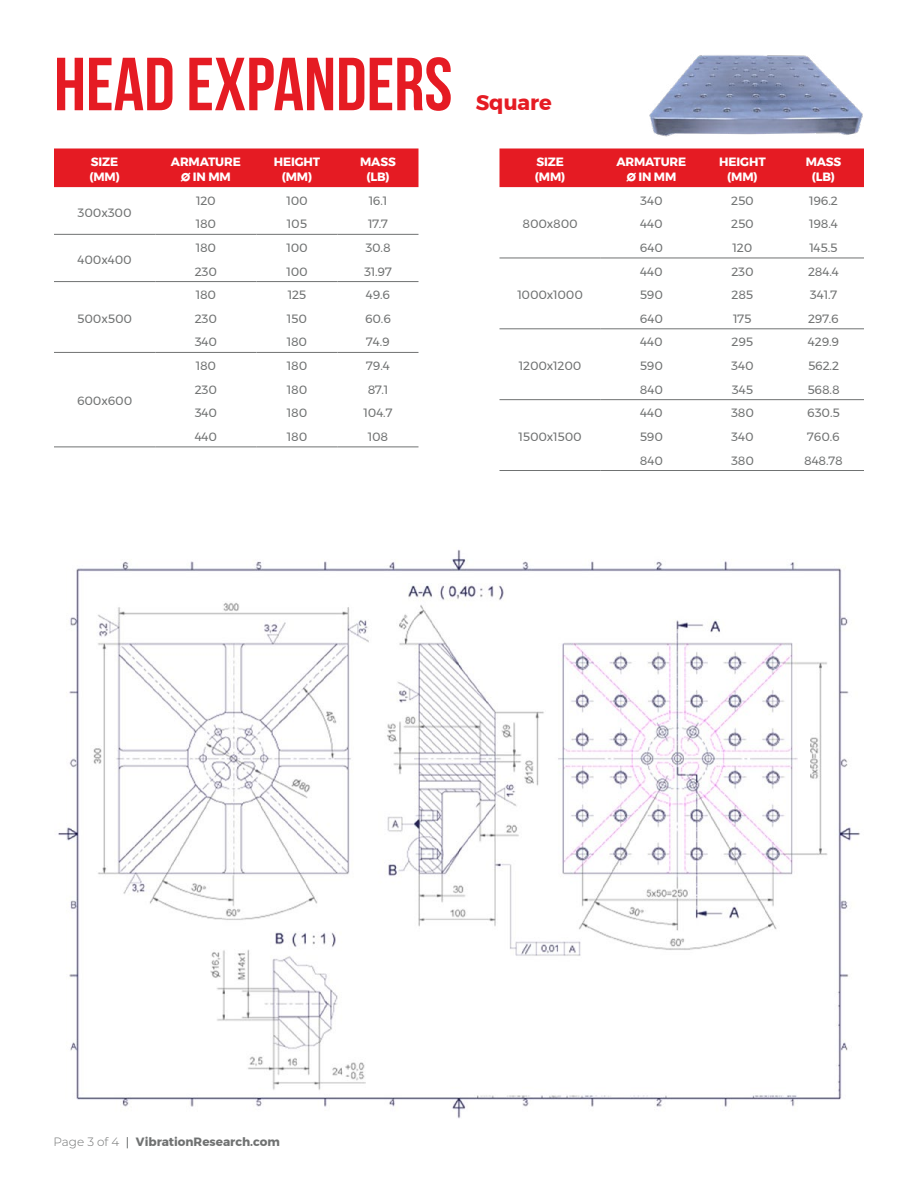
<style>
.page{position:relative;width:918px;height:1188px;background:#fff}
.page>*{position:absolute;margin:0;border:0;box-sizing:border-box;transform-origin:0 0}
.t1{font:75px "Bebas Neue";color:#e51b23}
.t2{font:700 21px "Montserrat";color:#e51b23}
.t3{font:12px "Montserrat";letter-spacing:-.01em;color:#707272}
.t4{font:700 12px/15px "Montserrat";letter-spacing:-.01em;color:#fff;text-align:center}
.t5{font:700 12px "Montserrat";color:#707272}
.s1{font-size:18px}
.s2{font-weight:300}
.s3{font-weight:500}
</style>
<div class="page">
<img style="left:58px;top:549px;width:802px;height:569px">
<img style="left:649px;top:55px;width:214px;height:81px">
<div style="left:54px;top:148px;width:364px;height:39px;background:#e51b23"></div>
<hr style="left:54px;top:234px;width:101px;height:1px;background:#707272">
<hr style="left:155px;top:234px;width:101px;height:1px;background:#707272">
<hr style="left:256px;top:234px;width:82px;height:1px;background:#707272">
<hr style="left:338px;top:234px;width:80px;height:1px;background:#707272">
<hr style="left:54px;top:281px;width:101px;height:1px;background:#707272">
<hr style="left:155px;top:281px;width:101px;height:1px;background:#707272">
<hr style="left:256px;top:281px;width:82px;height:1px;background:#707272">
<hr style="left:338px;top:281px;width:80px;height:1px;background:#707272">
<hr style="left:54px;top:352px;width:101px;height:1px;background:#707272">
<hr style="left:155px;top:352px;width:101px;height:1px;background:#707272">
<hr style="left:256px;top:352px;width:82px;height:1px;background:#707272">
<hr style="left:338px;top:352px;width:80px;height:1px;background:#707272">
<hr style="left:54px;top:447px;width:101px;height:1px;background:#707272">
<hr style="left:155px;top:447px;width:101px;height:1px;background:#707272">
<hr style="left:256px;top:447px;width:82px;height:1px;background:#707272">
<hr style="left:338px;top:447px;width:80px;height:1px;background:#707272">
<div style="left:500px;top:148px;width:364px;height:39px;background:#e51b23"></div>
<hr style="left:500px;top:258px;width:101px;height:1px;background:#707272">
<hr style="left:601px;top:258px;width:101px;height:1px;background:#707272">
<hr style="left:702px;top:258px;width:81px;height:1px;background:#707272">
<hr style="left:783px;top:258px;width:81px;height:1px;background:#707272">
<hr style="left:500px;top:328px;width:101px;height:1px;background:#707272">
<hr style="left:601px;top:328px;width:101px;height:1px;background:#707272">
<hr style="left:702px;top:328px;width:81px;height:1px;background:#707272">
<hr style="left:783px;top:328px;width:81px;height:1px;background:#707272">
<hr style="left:500px;top:399px;width:101px;height:1px;background:#707272">
<hr style="left:601px;top:399px;width:101px;height:1px;background:#707272">
<hr style="left:702px;top:399px;width:81px;height:1px;background:#707272">
<hr style="left:783px;top:399px;width:81px;height:1px;background:#707272">
<hr style="left:500px;top:470px;width:101px;height:1px;background:#707272">
<hr style="left:601px;top:470px;width:101px;height:1px;background:#707272">
<hr style="left:702px;top:470px;width:81px;height:1px;background:#707272">
<hr style="left:783px;top:470px;width:81px;height:1px;background:#707272">
<h1 class="t1" style="left:54px;top:43px;width:400px">HEAD EXPANDERS</h1>
<p class="t4" style="left:89px;top:154px;width:32px;text-align:left">SIZE (MM)</p>
<p class="t4" style="left:171px;top:154px;width:71px">ARMATURE <span class="s1">∅</span> IN MM</p>
<p class="t4" style="left:274px;top:154px;width:48px">HEIGHT (MM)</p>
<p class="t4" style="left:360px;top:154px;width:37px">MASS (LB)</p>
<p class="t3" style="left:78px;top:203px;width:55px">300x300</p>
<p class="t3" style="left:196px;top:191px;width:21px">120</p>
<p class="t3" style="left:286px;top:191px;width:23px">100</p>
<p class="t3" style="left:369px;top:191px;width:20px">16.1</p>
<p class="t3" style="left:196px;top:215px;width:22px">180</p>
<p class="t3" style="left:287px;top:215px;width:22px">105</p>
<p class="t3" style="left:368px;top:215px;width:21px">17.7</p>
<p class="t3" style="left:78px;top:250px;width:56px">400x400</p>
<p class="t3" style="left:77px;top:309px;width:56px">500x500</p>
<p class="t3" style="left:77px;top:392px;width:57px">600x600</p>
<p class="t3" style="left:196px;top:239px;width:22px">180</p>
<p class="t3" style="left:286px;top:239px;width:23px">100</p>
<p class="t3" style="left:365px;top:239px;width:27px">30.8</p>
<p class="t3" style="left:195px;top:262px;width:24px">230</p>
<p class="t3" style="left:286px;top:262px;width:23px">100</p>
<p class="t3" style="left:364px;top:262px;width:29px">31.97</p>
<p class="t3" style="left:196px;top:286px;width:22px">180</p>
<p class="t3" style="left:288px;top:286px;width:20px">125</p>
<p class="t3" style="left:366px;top:286px;width:26px">49.6</p>
<p class="t3" style="left:195px;top:309px;width:24px">230</p>
<p class="t3" style="left:287px;top:309px;width:22px">150</p>
<p class="t3" style="left:365px;top:309px;width:27px">60.6</p>
<p class="t3" style="left:195px;top:333px;width:24px">340</p>
<p class="t3" style="left:287px;top:333px;width:22px">180</p>
<p class="t3" style="left:366px;top:333px;width:25px">74.9</p>
<p class="t3" style="left:196px;top:357px;width:22px">180</p>
<p class="t3" style="left:287px;top:357px;width:22px">180</p>
<p class="t3" style="left:366px;top:357px;width:25px">79.4</p>
<p class="t3" style="left:195px;top:380px;width:24px">230</p>
<p class="t3" style="left:287px;top:380px;width:22px">180</p>
<p class="t3" style="left:368px;top:380px;width:22px">87.1</p>
<p class="t3" style="left:195px;top:404px;width:24px">340</p>
<p class="t3" style="left:287px;top:404px;width:22px">180</p>
<p class="t3" style="left:364px;top:404px;width:30px">104.7</p>
<p class="t3" style="left:195px;top:427px;width:24px">440</p>
<p class="t3" style="left:287px;top:427px;width:22px">180</p>
<p class="t3" style="left:368px;top:427px;width:22px">108</p>
<h2 class="t2" style="left:476px;top:86px;width:78px">Square</h2>
<p class="t4" style="left:535px;top:154px;width:32px;text-align:left">SIZE (MM)</p>
<p class="t4" style="left:616px;top:154px;width:71px">ARMATURE <span class="s1">∅</span> IN MM</p>
<p class="t4" style="left:719px;top:154px;width:48px">HEIGHT (MM)</p>
<p class="t4" style="left:806px;top:154px;width:37px">MASS (LB)</p>
<p class="t3" style="left:523px;top:215px;width:57px">800x800</p>
<p class="t3" style="left:640px;top:191px;width:24px">340</p>
<p class="t3" style="left:731px;top:191px;width:24px">250</p>
<p class="t3" style="left:809px;top:191px;width:30px">196.2</p>
<p class="t3" style="left:640px;top:215px;width:24px">440</p>
<p class="t3" style="left:731px;top:215px;width:24px">250</p>
<p class="t3" style="left:809px;top:215px;width:30px">198.4</p>
<p class="t3" style="left:640px;top:239px;width:25px">640</p>
<p class="t3" style="left:733px;top:239px;width:21px">120</p>
<p class="t3" style="left:809px;top:239px;width:30px">145.5</p>
<p class="t3" style="left:517px;top:286px;width:67px">1000x1000</p>
<p class="t3" style="left:519px;top:357px;width:64px">1200x1200</p>
<p class="t3" style="left:518px;top:427px;width:65px">1500x1500</p>
<p class="t3" style="left:640px;top:262px;width:24px">440</p>
<p class="t3" style="left:731px;top:262px;width:24px">230</p>
<p class="t3" style="left:808px;top:262px;width:32px">284.4</p>
<p class="t3" style="left:640px;top:286px;width:25px">590</p>
<p class="t3" style="left:732px;top:286px;width:23px">285</p>
<p class="t3" style="left:810px;top:286px;width:29px">341.7</p>
<p class="t3" style="left:640px;top:309px;width:25px">640</p>
<p class="t3" style="left:733px;top:309px;width:20px">175</p>
<p class="t3" style="left:808px;top:309px;width:32px">297.6</p>
<p class="t3" style="left:640px;top:333px;width:24px">440</p>
<p class="t3" style="left:732px;top:333px;width:23px">295</p>
<p class="t3" style="left:808px;top:333px;width:33px">429.9</p>
<p class="t3" style="left:640px;top:357px;width:25px">590</p>
<p class="t3" style="left:731px;top:357px;width:24px">340</p>
<p class="t3" style="left:808px;top:357px;width:32px">562.2</p>
<p class="t3" style="left:640px;top:380px;width:25px">840</p>
<p class="t3" style="left:732px;top:380px;width:23px">345</p>
<p class="t3" style="left:807px;top:380px;width:34px">568.8</p>
<p class="t3" style="left:640px;top:404px;width:24px">440</p>
<p class="t3" style="left:731px;top:404px;width:24px">380</p>
<p class="t3" style="left:807px;top:404px;width:34px">630.5</p>
<p class="t3" style="left:640px;top:427px;width:25px">590</p>
<p class="t3" style="left:731px;top:427px;width:24px">340</p>
<p class="t3" style="left:807px;top:427px;width:34px">760.6</p>
<p class="t3" style="left:640px;top:451px;width:25px">840</p>
<p class="t3" style="left:731px;top:451px;width:24px">380</p>
<p class="t3" style="left:804px;top:451px;width:40px">848.78</p>
<p class="t5" style="left:54px;top:1132px;width:228px"><span class="s2">Page 3 of 4</span> <span class="s3">|</span> VibrationResearch.com</p>
</div>
